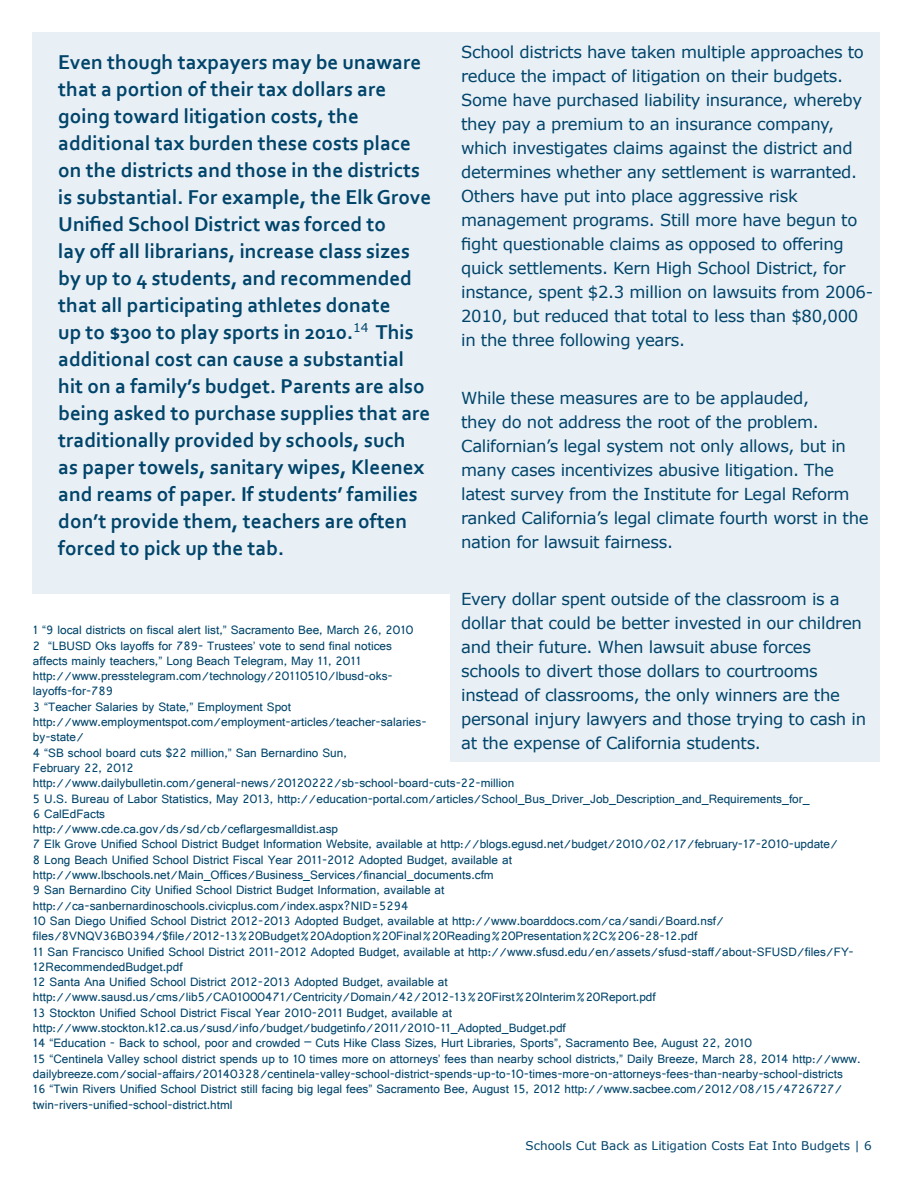
<style>
.page{position:relative;width:918px;height:1188px;background:#fff}
.page>*{position:absolute;margin:0;border:0;box-sizing:border-box;transform-origin:0 0}
.t1{font:700 21px/27px "Corbel";color:#00446a}
.t2{font:16.5px/24px "Verdana";letter-spacing:-.02em;color:#00446a}
.t3{font:12.75px/15.3px "Gautami";color:#00446a}
.t4{font:12px "Verdana";color:#00446a}
</style>
<div class="page">
<div style="left:450px;top:33px;width:430px;height:728px;background:#e8eff5"></div>
<div style="left:33px;top:33px;width:847px;height:561px;background:#e8eff5"></div>
<p class="t1" style="left:58px;top:48px;width:374px">Even though taxpayers may be unaware that a portion of their tax dollars are going toward litigation costs, the additional tax burden these costs place on the districts and those in the districts is substantial. For example, the Elk Grove Unified School District was forced to<br>lay off all librarians, increase class sizes by up to 4 students, and recommended that all participating athletes donate<br>up to $300 to play sports in 2010.<sup>14</sup> This additional cost can cause a substantial hit on a family’s budget. Parents are also being asked to purchase supplies that are traditionally provided by schools, such<br>as paper towels, sanitary wipes, Kleenex and reams of paper. If students’ families don’t provide them, teachers are often forced to pick up the tab.</p>
<p class="t2" style="left:461px;top:40px;width:414px">School districts have taken multiple approaches to reduce the impact of litigation on their budgets.<br>Some have purchased liability insurance, whereby they pay a premium to an insurance company, which investigates claims against the district and determines whether any settlement is warranted.<br>Others have put into place aggressive risk management programs. Still more have begun to fight questionable claims as opposed to offering quick settlements. Kern High School District, for instance, spent $2.3 million on lawsuits from 2006- 2010, but reduced that total to less than $80,000 in the three following years.</p>
<p class="t2" style="left:461px;top:386px;width:409px">While these measures are to be applauded,<br>they do not address the root of the problem.<br>Californian’s legal system not only allows, but in many cases incentivizes abusive litigation. The latest survey from the Institute for Legal Reform ranked California’s legal climate fourth worst in the nation for lawsuit fairness.</p>
<p class="t2" style="left:461px;top:587px;width:407px">Every dollar spent outside of the classroom is a dollar that could be better invested in our children and their future. When lawsuit abuse forces schools to divert those dollars to courtrooms instead of classrooms, the only winners are the personal injury lawyers and those trying to cash in at the expense of California students.</p>
<p class="t3" style="left:33px;top:622px;width:382px">1 “9 local districts on fiscal alert list,” Sacramento Bee, March 26, 2010</p>
<p class="t3" style="left:33px;top:637px;width:361px">2 “LBUSD Oks layoffs for 789- Trustees’ vote to send final notices</p>
<p class="t3" style="left:33px;top:653px;width:330px">affects mainly teachers,” Long Beach Telegram, May 11, 2011</p>
<p class="t3" style="left:33px;top:668px;width:361px">http://www.presstelegram.com/technology/20110510/lbusd-oks-</p>
<p class="t3" style="left:33px;top:683px;width:82px">layoffs-for-789</p>
<p class="t3" style="left:33px;top:699px;width:260px">3 “Teacher Salaries by State,” Employment Spot</p>
<p class="t3" style="left:33px;top:714px;width:395px">http://www.employmentspot.com/employment-articles/teacher-salaries-</p>
<p class="t3" style="left:33px;top:729px;width:53px">by-state/</p>
<p class="t3" style="left:33px;top:745px;width:315px">4 “SB school board cuts $22 million,” San Bernardino Sun,</p>
<p class="t3" style="left:33px;top:760px;width:102px">February 22, 2012</p>
<p class="t3" style="left:33px;top:775px;width:483px">http://www.dailybulletin.com/general-news/20120222/sb-school-board-cuts-22-million</p>
<p class="t3" style="left:33px;top:790px;width:778px">5 U.S. Bureau of Labor Statistics, May 2013, http://education-portal.com/articles/School_Bus_Driver_Job_Description_and_Requirements_for_</p>
<p class="t3" style="left:33px;top:806px;width:74px">6 CalEdFacts</p>
<p class="t3" style="left:33px;top:821px;width:307px">http://www.cde.ca.gov/ds/sd/cb/ceflargesmalldist.asp</p>
<p class="t3" style="left:33px;top:836px;width:807px">7 Elk Grove Unified School District Budget Information Website, available at http://blogs.egusd.net/budget/2010/02/17/february-17-2010-update/</p>
<p class="t3" style="left:33px;top:852px;width:481px">8 Long Beach Unified School District Fiscal Year 2011-2012 Adopted Budget, available at</p>
<p class="t3" style="left:33px;top:867px;width:462px">http://www.lbschools.net/Main_Offices/Business_Services/financial_documents.cfm</p>
<p class="t3" style="left:33px;top:882px;width:413px">9 San Bernardino City Unified School District Budget Information, available at</p>
<p class="t3" style="left:33px;top:898px;width:377px">http://ca-sanbernardinoschools.civicplus.com/index.aspx?NID=5294</p>
<p class="t3" style="left:33px;top:913px;width:693px">10 San Diego Unified School District 2012-2013 Adopted Budget, available at http://www.boarddocs.com/ca/sandi/Board.nsf/ files/8VNQV36B0394/$file/2012-13%20Budget%20Adoption%20Final%20Reading%20Presentation%2C%206-28-12.pdf</p>
<p class="t3" style="left:33px;top:943px;width:822px">11 San Francisco Unified School District 2011-2012 Adopted Budget, available at http://www.sfusd.edu/en/assets/sfusd-staff/about-SFUSD/files/FY-<br>12RecommendedBudget.pdf</p>
<p class="t3" style="left:33px;top:974px;width:416px">12 Santa Ana Unified School District 2012-2013 Adopted Budget, available at</p>
<p class="t3" style="left:33px;top:989px;width:624px">http://www.sausd.us/cms/lib5/CA01000471/Centricity/Domain/42/2012-13%20First%20Interim%20Report.pdf</p>
<p class="t3" style="left:33px;top:1005px;width:421px">13 Stockton Unified School District Fiscal Year 2010-2011 Budget, available at</p>
<p class="t3" style="left:33px;top:1020px;width:534px">http://www.stockton.k12.ca.us/susd/info/budget/budgetinfo/2011/2010-11_Adopted_Budget.pdf</p>
<p class="t3" style="left:33px;top:1035px;width:721px">14 “Education - Back to school, poor and crowded – Cuts Hike Class Sizes, Hurt Libraries, Sports”, Sacramento Bee, August 22, 2010</p>
<p class="t3" style="left:33px;top:1051px;width:829px">15 “Centinela Valley school district spends up to 10 times more on attorneys’ fees than nearby school districts,” Daily Breeze, March 28, 2014 http://www. dailybreeze.com/social-affairs/20140328/centinela-valley-school-district-spends-up-to-10-times-more-on-attorneys-fees-than-nearby-school-districts</p>
<p class="t3" style="left:33px;top:1081px;width:811px">16 “Twin Rivers Unified School District still facing big legal fees” Sacramento Bee, August 15, 2012 http://www.sacbee.com/2012/08/15/4726727/ twin-rivers-unified-school-district.html</p>
<p class="t4" style="left:526px;top:1137px;width:348px">Schools Cut Back as Litigation Costs Eat Into Budgets | 6</p>
</div>
